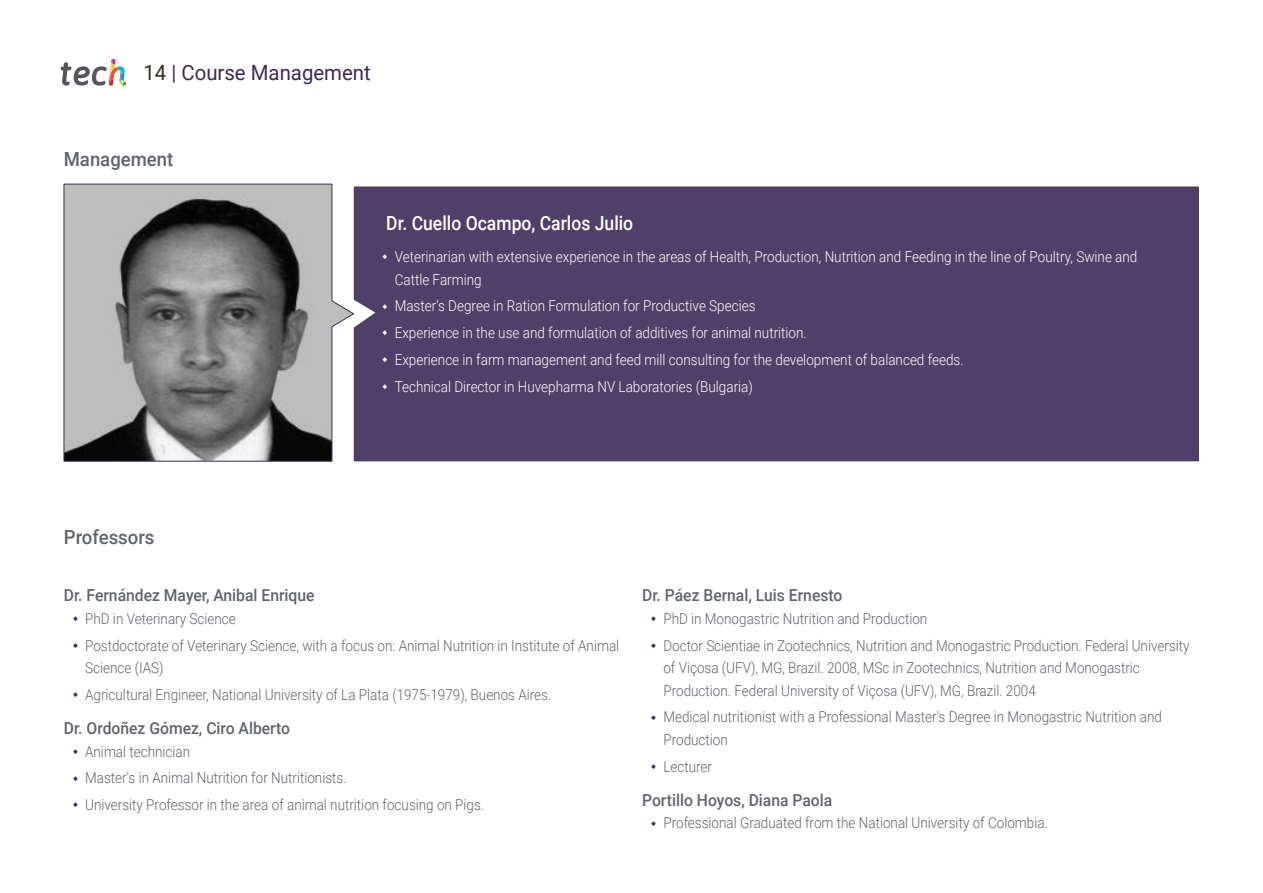
<style>
.page{position:relative;width:1263px;height:893px;background:#fff}
.page>*{position:absolute;margin:0;border:0;box-sizing:border-box;transform-origin:0 0}
.t1{font:21px "Roboto";color:#3d2b56}
.t2{font:500 19.5px "Roboto";color:#fff;scale:.9 1}
.t3{font:500 19.5px "Roboto";color:#61646a;scale:.95 1}
.t4{font:500 16.5px "Roboto";color:#61646a;scale:.95 1}
.t5{font:300 15px/26.7px "Roboto";color:#61646a;scale:.9 1}
.t6{font:300 15px/26.7px "Roboto";color:#fff;scale:.9 1}
.s1{color:#312e20}
</style>
<div class="page">
<div style="left:354px;top:186px;width:845px;height:275px;background:#504067"></div>
<svg style="left:64px;top:184px;width:290px;height:278px;background:#8e8d8e"></svg>
<svg style="left:61px;top:59px;width:65px;height:27px"></svg>
<svg style="left:383px;top:254px;width:4px;height:5px"></svg>
<svg style="left:383px;top:304px;width:4px;height:5px"></svg>
<svg style="left:383px;top:330px;width:4px;height:5px"></svg>
<svg style="left:383px;top:357px;width:4px;height:5px"></svg>
<svg style="left:383px;top:384px;width:4px;height:5px"></svg>
<h1 class="t1" style="left:144px;top:57px;width:229px"><span class="s1">14</span> | Course Management</h1>
<h2 class="t3" style="left:64px;top:145px;width:117px">Management</h2>
<h2 class="t3" style="left:64px;top:523px;width:97px">Professors</h2>
<h2 class="t2" style="left:386px;top:210px;width:276px">Dr. Cuello Ocampo, Carlos Julio</h2>
<p class="t6" style="left:395px;top:245px;width:827px;line-height:22.5px">Veterinarian with extensive experience in the areas of Health, Production, Nutrition and Feeding in the line of Poultry, Swine and<br>Cattle Farming</p>
<p class="t6" style="left:395px;top:292px;width:634px">Master's Degree in Ration Formulation for Productive Species<br>Experience in the use and formulation of additives for animal nutrition.<br>Experience in farm management and feed mill consulting for the development of balanced feeds.<br>Technical Director in Huvepharma NV Laboratories (Bulgaria)</p>
<p class="t4" style="left:64px;top:584px;width:265px">Dr. Fernández Mayer, Anibal Enrique</p>
<p class="t5" style="left:85px;top:605px;width:595px">PhD in Veterinary Science<br>Postdoctorate of Veterinary Science, with a focus on: Animal Nutrition in Institute of Animal</p>
<p class="t5" style="left:85px;top:654px;width:519px">Science (IAS)<br>Agricultural Engineer, National University of La Plata (1975-1979), Buenos Aires.</p>
<p class="t4" style="left:64px;top:717px;width:240px">Dr. Ordoñez Gómez, Ciro Alberto</p>
<p class="t5" style="left:85px;top:737px;width:445px">Animal technician<br>Master's in Animal Nutrition for Nutritionists.<br>University Professor in the area of animal nutrition focusing on Pigs.</p>
<p class="t4" style="left:642px;top:584px;width:212px">Dr. Páez Bernal, Luis Ernesto</p>
<p class="t5" style="left:663px;top:605px;width:586px">PhD in Monogastric Nutrition and Production<br>Doctor Scientiae in Zootechnics, Nutrition and Monogastric Production. Federal University</p>
<p class="t5" style="left:663px;top:656px;width:531px;line-height:22.5px">of Viçosa (UFV), MG, Brazil. 2008, MSc in Zootechnics, Nutrition and Monogastric<br>Production. Federal University of Viçosa (UFV), MG, Brazil. 2004</p>
<p class="t5" style="left:663px;top:705px;width:555px;line-height:22.5px">Medical nutritionist with a Professional Master's Degree in Monogastric Nutrition and<br>Production</p>
<p class="t5" style="left:663px;top:752px;width:56px">Lecturer</p>
<p class="t4" style="left:642px;top:788px;width:202px">Portillo Hoyos, Diana Paola</p>
<p class="t5" style="left:663px;top:809px;width:429px">Professional Graduated from the National University of Colombia.</p>
</div>
